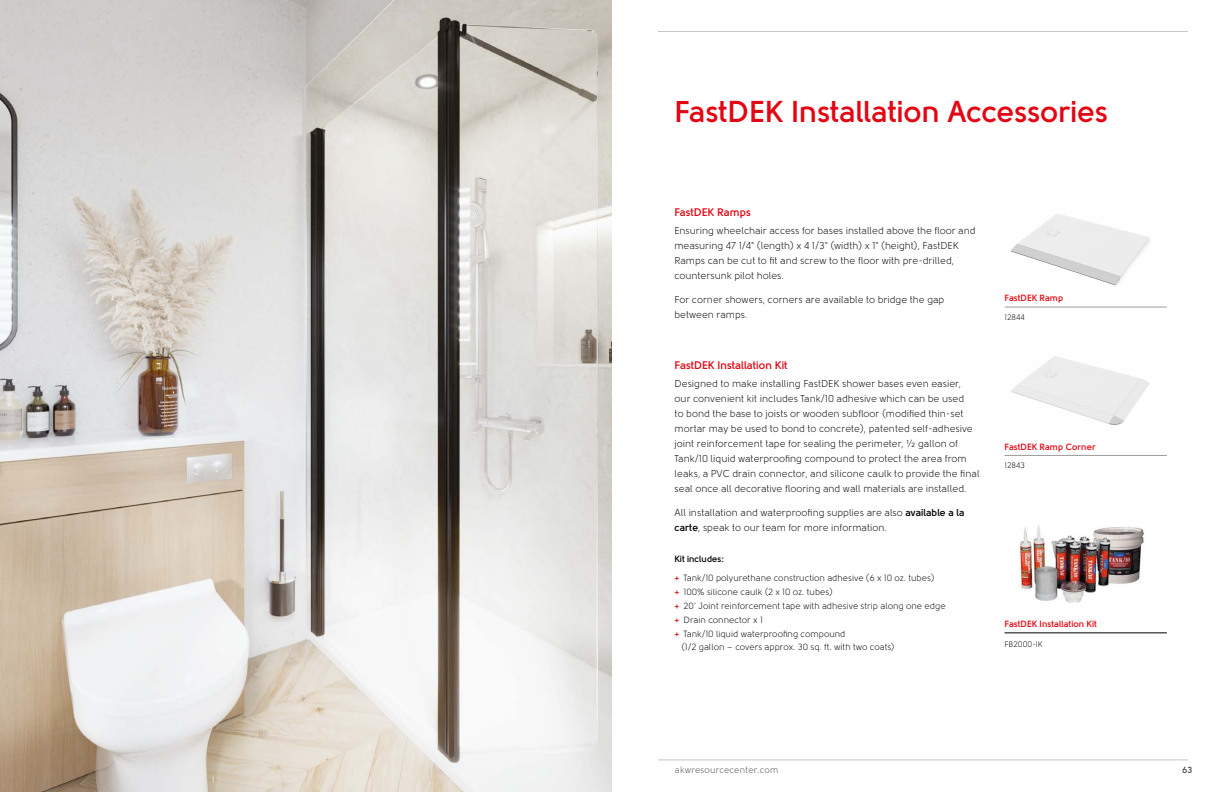
<style>
.page{position:relative;width:1224px;height:792px;background:#fff}
.page>*{position:absolute;margin:0;border:0;box-sizing:border-box;transform-origin:0 0}
.t1{font:700 30px "Solomon";color:#e30613}
.t2{font:700 11px "Solomon";color:#e30613}
.t3{font:10px/15px "Solomon";color:#000}
.t4{font:9px/14.1px "Solomon";color:#000}
.t5{font:700 9px "Solomon";color:#e30613}
.t6{font:9px "Solomon";letter-spacing:.02em;color:#4a4a49}
.t7{font:700 9px "Solomon";color:#4a4a49}
.t8{font:8px "Solomon";color:#000}
.s1{font-weight:700}
.s2{font-weight:700;font-size:8px;color:#e30613}
</style>
<div class="page">
<hr style="left:658px;top:31px;width:530px;height:1px;background:#c6c6c6">
<hr style="left:658px;top:760px;width:530px;height:1px;background:#c6c6c6">
<img style="left:0;top:0;width:612px;height:792px">
<img style="left:1018px;top:525px;width:126px;height:78px">
<img style="left:1010px;top:214px;width:140px;height:72px">
<img style="left:1011px;top:356px;width:138px;height:69px">
<hr style="left:1005px;top:307px;width:162px;height:1px;background:#9d9d9c">
<hr style="left:1005px;top:455px;width:162px;height:1px;background:#9d9d9c">
<hr style="left:1005px;top:633px;width:162px;height:1px;background:#000">
<h1 class="t1" style="left:674px;top:94px;width:435px">FastDEK Installation Accessories</h1>
<p class="t2" style="left:674px;top:206px;width:78px">FastDEK Ramps</p>
<p class="t3" style="left:674px;top:223px;width:303px">Ensuring wheelchair access for bases installed above the floor and measuring 47 1/4" (length) x 4 1/3" (width) x 1" (height), FastDEK Ramps can be cut to fit and screw to the floor with pre-drilled, countersunk pilot holes.</p>
<p class="t3" style="left:674px;top:292px;width:272px">For corner showers, corners are available to bridge the gap between ramps.</p>
<p class="t2" style="left:675px;top:359px;width:114px">FastDEK Installation Kit</p>
<p class="t3" style="left:675px;top:376px;width:306px">Designed to make installing FastDEK shower bases even easier,<br>our convenient kit includes Tank/10 adhesive which can be used<br>to bond the base to joists or wooden subfloor (modified thin-set mortar may be used to bond to concrete), patented self-adhesive joint reinforcement tape for sealing the perimeter, ½ gallon of Tank/10 liquid waterproofing compound to protect the area from leaks, a PVC drain connector, and silicone caulk to provide the final seal once all decorative flooring and wall materials are installed.</p>
<p class="t3" style="left:675px;top:505px;width:291px">All installation and waterproofing supplies are also <span class="s1">available a la carte</span>, speak to our team for more information.</p>
<p class="t4" style="left:674px;top:550px;width:262px;line-height:18.7px"><span class="s1">Kit includes:<br></span><span class="s2">+</span> Tank/10 polyurethane construction adhesive (6 x 10 oz. tubes)</p>
<p class="t4" style="left:674px;top:585px;width:273px"><span class="s2">+</span> 100% silicone caulk (2 x 10 oz. tubes)<br><span class="s2">+</span> 20’ Joint reinforcement tape with adhesive strip along one edge <span class="s2">+</span> Drain connector x 1<br><span class="s2">+</span> Tank/10 liquid waterproofing compound</p>
<p class="t4" style="left:682px;top:640px;width:215px">(1/2 gallon – covers approx. 30 sq. ft. with two coats)</p>
<p class="t5" style="left:1005px;top:293px;width:60px">FastDEK Ramp</p>
<p class="t8" style="left:1005px;top:313px;width:22px">12844</p>
<p class="t5" style="left:1005px;top:441px;width:93px">FastDEK Ramp Corner</p>
<p class="t8" style="left:1005px;top:461px;width:22px">12843</p>
<p class="t5" style="left:1005px;top:619px;width:94px">FastDEK Installation Kit</p>
<p class="t8" style="left:1005px;top:640px;width:40px">FB2000-IK</p>
<p class="t6" style="left:675px;top:765px;width:105px">akwresourcecenter.com</p>
<p class="t7" style="left:1182px;top:765px;width:12px">63</p>
</div>
